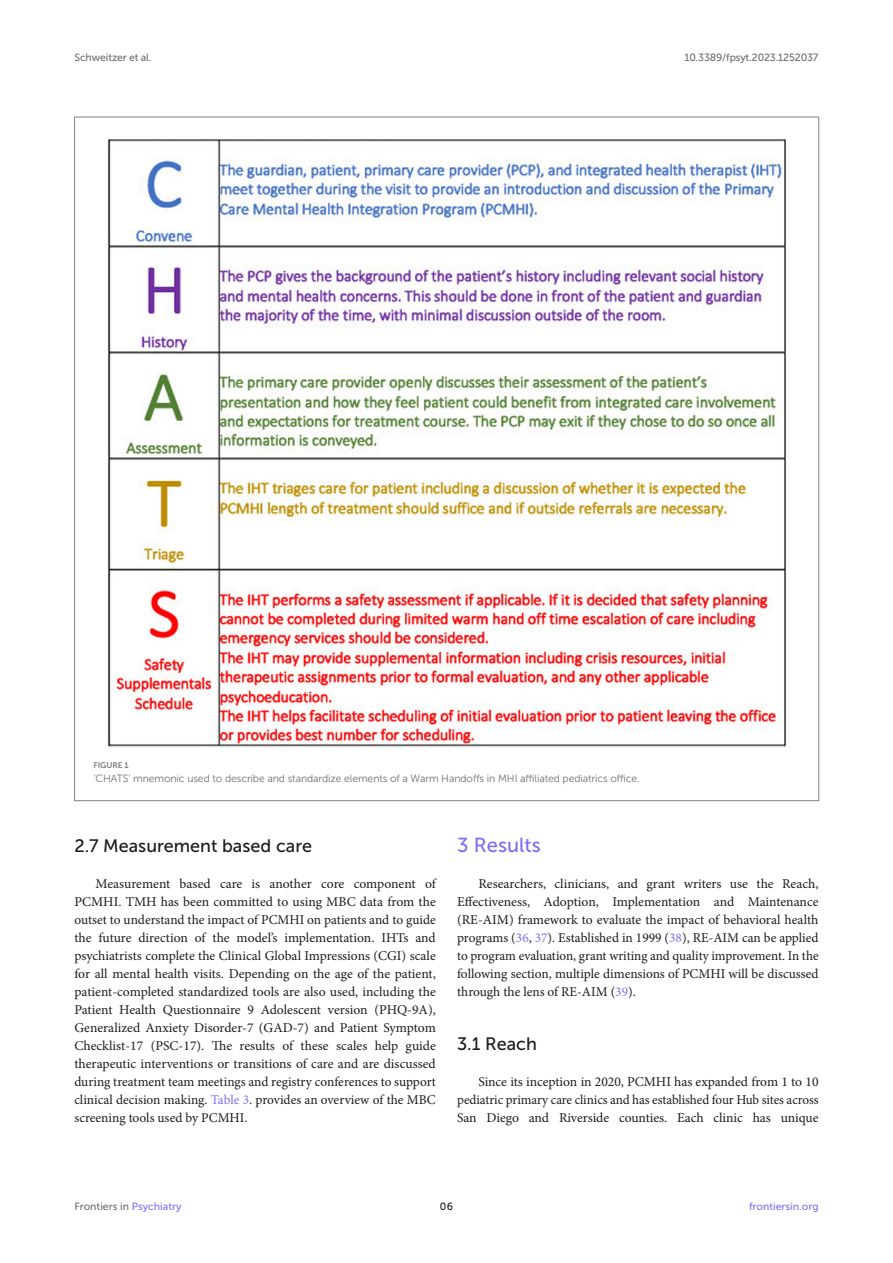
<style>
.page{position:relative;width:893px;height:1263px;background:#fff}
.page>*{position:absolute;margin:0;border:0;box-sizing:border-box;transform-origin:0 0}
.HEAD_1{font:20.25px "Museo Sans 500";color:#856df0}
.HEAD_2{font:18px "Museo Sans 500";color:#1b1c1b}
.TEXT_FLUSH{font:13.5px/18px "Minion Pro";letter-spacing:-.005em;color:#1b1c1b;text-align:justify}
.FIG_LEG{font:10.5px "Museo Sans 300";letter-spacing:-.01em;color:#706f70}
.t1{font:10.5px "Museo Sans 500";letter-spacing:-.015em;color:#706f70}
.t2{font:10.5px "Museo Sans 500";color:#856df0}
.t3{font:10.5px "Museo Sans 500";color:#1b1c1b}
.FIG_HD{font:8.25px "Museo Sans 700";letter-spacing:-.01em;color:#7e7f7f}
.s1{color:#856df0}
</style>
<div class="page">
<img style="left:108px;top:139px;width:678px;height:609px">
<p class="t1" style="left:74px;top:51px;width:78px">Schweitzer et al.</p>
<p class="t1" style="left:684px;top:51px;width:136px">10.3389/fpsyt.2023.1252037</p>
<p class="FIG_HD" style="left:94px;top:761px;width:37px">FIGURE 1</p>
<p class="FIG_LEG" style="left:94px;top:772px;width:548px">‘CHATS’ mnemonic used to describe and standardize elements of a Warm Handoffs in MHI affiliated pediatrics office.</p>
<p class="HEAD_2" style="left:74px;top:836px;width:239px">2.7 Measurement based care</p>
<p class="TEXT_FLUSH" style="left:74px;top:875px;width:363px;text-indent:21px">Measurement based care is another core component of PCMHI. TMH has been committed to using MBC data from the outset to understand the impact of PCMHI on patients and to guide the future direction of the model’s implementation. IHTs and psychiatrists complete the Clinical Global Impressions (CGI) scale for all mental health visits. Depending on the age of the patient, patient-completed standardized tools are also used, including the Patient Health Questionnaire 9 Adolescent version (PHQ-9A), Generalized Anxiety Disorder-7 (GAD-7) and Patient Symptom Checklist-17 (PSC-17). The results of these scales help guide therapeutic interventions or transitions of care and are discussed during treatment team meetings and registry conferences to support clinical decision making. <span class="s1">Table 3</span>. provides an overview of the MBC screening tools used by PCMHI.</p>
<p class="HEAD_1" style="left:457px;top:834px;width:85px">3 Results</p>
<p class="TEXT_FLUSH" style="left:457px;top:875px;width:363px;text-indent:21px">Researchers, clinicians, and grant writers use the Reach, Effectiveness, Adoption, Implementation and Maintenance (RE-AIM) framework to evaluate the impact of behavioral health programs (<span class="s1">36</span>, <span class="s1">37</span>). Established in 1999 (<span class="s1">38</span>), RE-AIM can be applied to program evaluation, grant writing and quality improvement. In the following section, multiple dimensions of PCMHI will be discussed through the lens of RE-AIM (<span class="s1">39</span>).</p>
<p class="HEAD_2" style="left:457px;top:1034px;width:81px">3.1 Reach</p>
<p class="TEXT_FLUSH" style="left:457px;top:1073px;width:363px;text-indent:21px">Since its inception in 2020, PCMHI has expanded from 1 to 10 pediatric primary care clinics and has established four Hub sites across San Diego and Riverside counties. Each clinic has unique</p>
<p class="t1" style="left:74px;top:1200px;width:109px">Frontiers in <span class="s1">Psychiatry</span></p>
<p class="t3" style="left:440px;top:1200px;width:15px">06</p>
<p class="t2" style="left:749px;top:1200px;width:71px">frontiersin.org</p>
</div>
